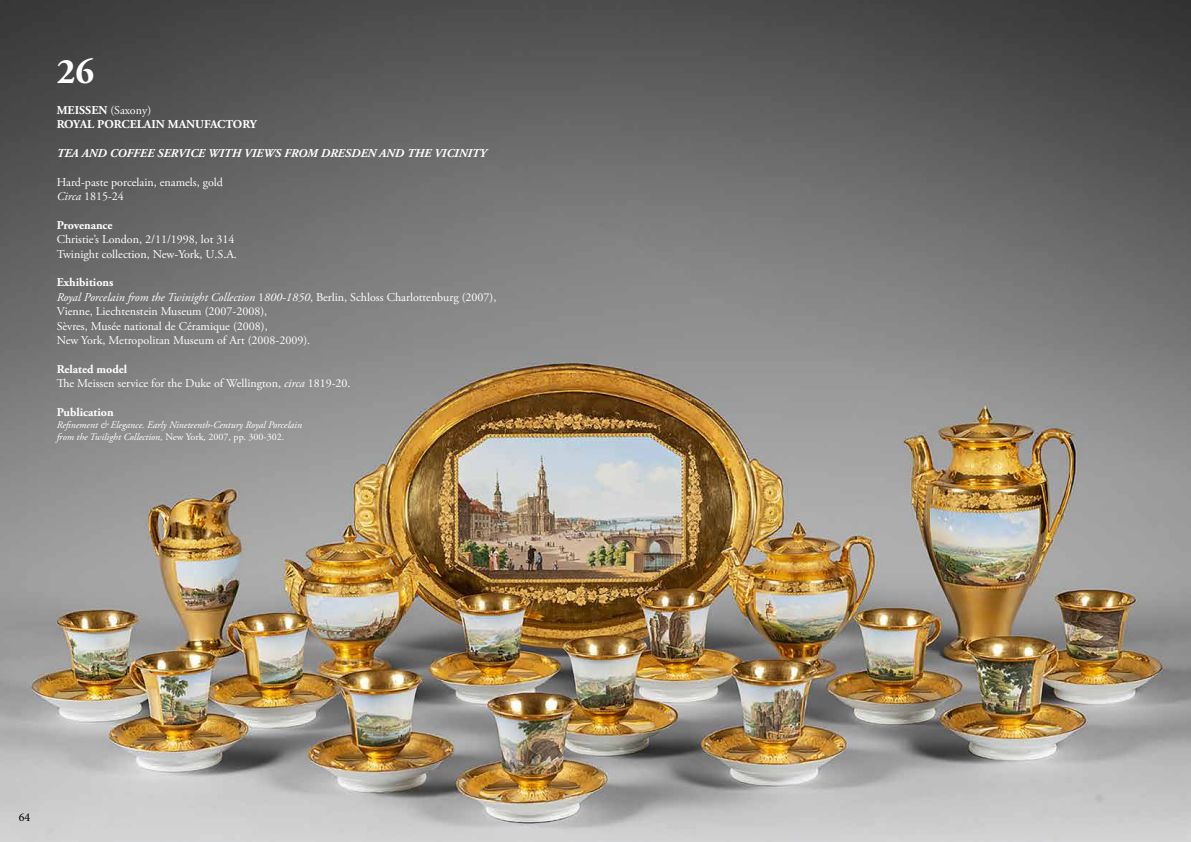
<style>
.page{position:relative;width:1191px;height:842px;background:#fff}
.page>*{position:absolute;margin:0;border:0;box-sizing:border-box;transform-origin:0 0}
.t1{font:700 36px "Adobe Garamond Pro";color:#fff}
.t2{font:12px/14.4px "Adobe Garamond Pro";color:#fff}
.t3{font:700 12px/14.4px "Adobe Garamond Pro";color:#fff}
.t4{font:italic 700 12px "Adobe Garamond Pro";color:#fff}
.t5{font:12px "Minion Pro";color:#000}
.t6{font:italic 10px/12px "Adobe Garamond Pro";color:#fff}
.s1{font-weight:400}
.s2{font-style:italic}
.s3{font-weight:700}
.s4{font-style:normal}
</style>
<div class="page">
<img style="left:0;top:0;width:1191px;height:842px">
<h1 class="t1" style="left:57px;top:50px;width:39px">26</h1>
<p class="t3" style="left:57px;top:103px;width:201px">MEISSEN <span class="s1">(Saxony)<br></span>ROYAL PORCELAIN MANUFACTORY</p>
<p class="t4" style="left:57px;top:146px;width:431px">TEA AND COFFEE SERVICE WITH VIEWS FROM DRESDEN AND THE VICINITY</p>
<p class="t2" style="left:57px;top:175px;width:168px">Hard-paste porcelain, enamels, gold<br><span class="s2">Circa</span> 1815-24</p>
<p class="t3" style="left:57px;top:218px;width:57px">Provenance</p>
<p class="t2" style="left:57px;top:233px;width:182px">Christie’s London, 2/11/1998, lot 314<br>Twinight collection, New-York, U.S.A.</p>
<p class="t2" style="left:57px;top:276px;width:441px"><span class="s3">Exhibitions<br></span><span class="s2">Royal Porcelain from the Twinight Collection</span> 1<span class="s2">800-1850</span>, Berlin, Schloss Charlottenburg (2007), Vienne, Liechtenstein Museum (2007-2008),<br>Sèvres, Musée national de Céramique (2008),<br>New York, Metropolitan Museum of Art (2008-2009).</p>
<p class="t2" style="left:57px;top:362px;width:295px"><span class="s3">Related model<br></span>The Meissen service for the Duke of Wellington, <span class="s2">circa</span> 1819-20.</p>
<p class="t3" style="left:57px;top:405px;width:58px">Publication</p>
<p class="t6" style="left:57px;top:419px;width:247px">Refinement &amp; Elegance. Early Nineteenth-Century Royal Porcelain from the Twilight Collection, <span class="s4">New York</span>, <span class="s4">2007, pp. 300-302.</span></p>
<p class="t5" style="left:19px;top:809px;width:13px">64</p>
</div>
